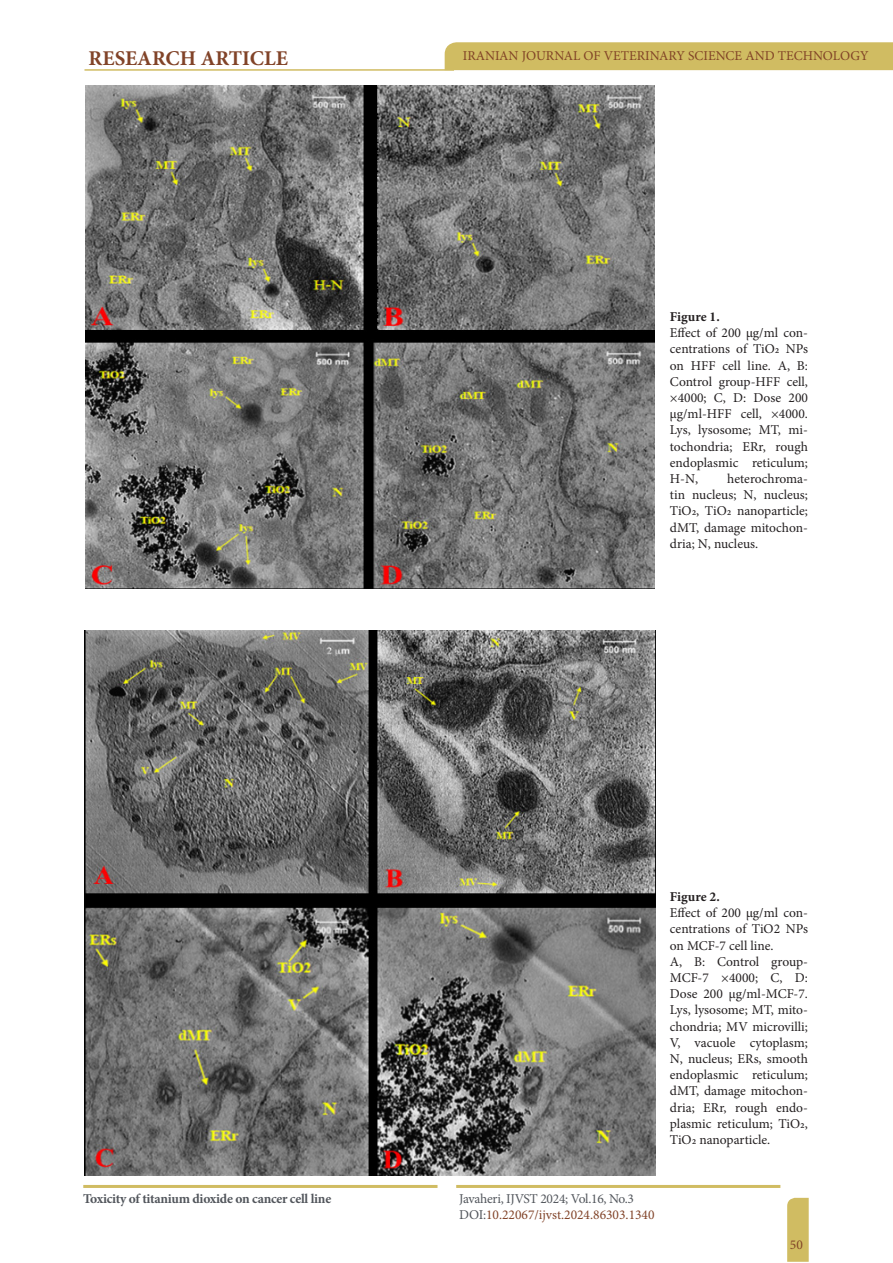
<style>
.page{position:relative;width:893px;height:1263px;background:#fff}
.page>*{position:absolute;margin:0;border:0;box-sizing:border-box;transform-origin:0 0}
.t1{font:700 21px "Minion Pro";color:#814328}
.t2{font:13.5px/16.2px "Minion Pro";color:#231f20;text-align:justify}
.t3{font:13.5px/16.2px "Minion Pro";letter-spacing:-.01em;color:#52565c}
.t4{font:13.5px "Minion Pro";color:#814326}
.t5{font:700 13.5px "Minion Pro";letter-spacing:-.02em;color:#52565c}
.t6{font:700 13.5px "Minion Pro";color:#231f20}
.t7{font:13.5px "Minion Pro";color:#814327}
.s1{color:#814328}
</style>
<div class="page">
<svg style="left:787px;top:1197px;width:22px;height:65px"></svg>
<hr style="left:84px;top:69px;width:370px;height:2px;background:#d0bc62">
<svg style="left:443px;top:42px;width:450px;height:29px;background:#d2bf69"></svg>
<hr style="left:456px;top:1185px;width:324px;height:3px;background:#d0bc62">
<hr style="left:83px;top:1185px;width:354px;height:3px;background:#d0bc62">
<img style="left:85px;top:85px;width:569px;height:503px">
<img style="left:85px;top:630px;width:570px;height:546px">
<h1 class="t1" style="left:89px;top:43px;width:201px">RESEARCH ARTICLE</h1>
<p class="t4" style="left:463px;top:47px;width:407px">IRANIAN JOURNAL OF VETERINARY SCIENCE AND TECHNOLOGY</p>
<p class="t6" style="left:670px;top:307px;width:51px">Figure 1.</p>
<p class="t2" style="left:670px;top:325px;width:140px">Effect of 200 μg/ml con&shy;centrations of TiO2 NPs on HFF cell line. A, B:<br>Control group-HFF cell, ×4000; C, D: Dose 200 µg/ml-HFF cell, ×4000.<br>Lys, lysosome; MT, mi&shy;tochondria; ERr, rough endoplasmic reticulum; H-N,</p>
<p class="t2" style="left:670px;top:471px;width:140px;text-indent:57px">heterochroma&shy;tin nucleus; N, nucleus; TiO2, TiO2 nanoparticle; dMT, damage mitochon&shy;dria; N, nucleus.</p>
<p class="t5" style="left:83px;top:1189px;width:249px">Toxicity of titanium dioxide on cancer cell line</p>
<p class="t6" style="left:670px;top:887px;width:51px">Figure 2.</p>
<p class="t2" style="left:670px;top:905px;width:140px">Effect of 200 μg/ml con&shy;centrations of TiO2 NPs on MCF-7 cell line.</p>
<p class="t2" style="left:670px;top:953px;width:140px">A, B: Control group-MCF-7 ×4000; C, D:<br>Dose 200 µg/ml-MCF-7.<br>Lys, lysosome; MT, mito&shy;chondria; MV microvilli; V, vacuole cytoplasm; N, nucleus; ERs, smooth endoplasmic reticulum; dMT, damage mitochon&shy;dria; ERr, rough endo&shy;plasmic reticulum; TiO2, TiO2 nanoparticle.</p>
<p class="t3" style="left:459px;top:1190px;width:197px">Javaheri, IJVST 2024; Vol.16, No.3<br>DOI:<span class="s1">10.22067/ijvst.2024.86303.1340</span></p>
<p class="t7" style="left:790px;top:1235px;width:14px">50</p>
</div>
